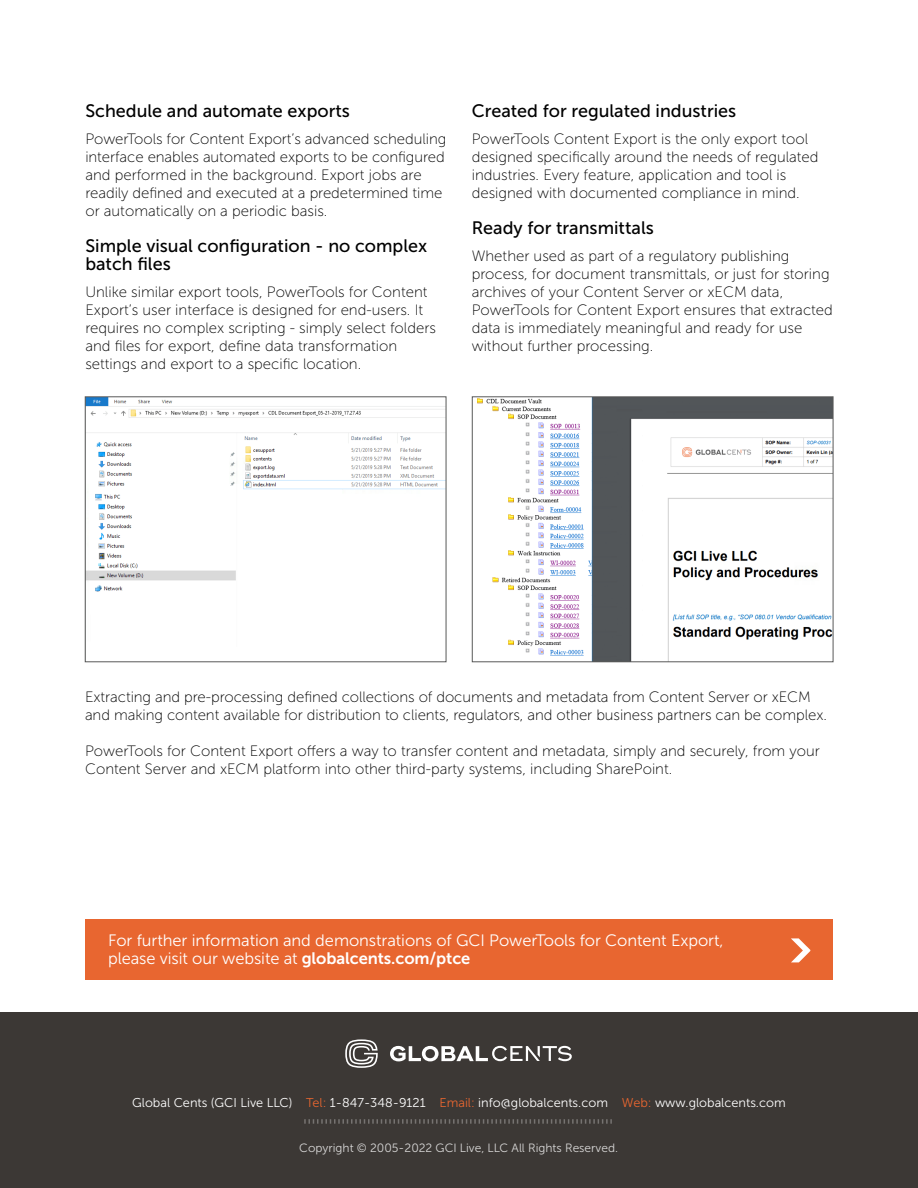
<style>
.page{position:relative;width:918px;height:1188px;background:#fff}
.page>*{position:absolute;margin:0;border:0;box-sizing:border-box;transform-origin:0 0}
.Heading_3{font:18px/18px "Museo Sans 500";color:#000}
.CTA{font:16.5px/18px "Museo Sans 300";letter-spacing:-.005em;color:#fff}
.t1{font:15px/18px "Museo Sans 100";color:#000}
.t2{font:12.75px "Museo Sans 300";color:#fff}
.t3{font:12px "Museo Sans 300";color:#fff}
.s1{font-family:"Museo Sans 700"}
.s2{color:#e86630}
</style>
<div class="page">
<div style="left:0;top:1012px;width:918px;height:176px;background:#3c3835"></div>
<svg style="left:304px;top:1119px;width:308px;height:5px"></svg>
<svg style="left:390px;top:1046px;width:182px;height:15px"></svg>
<svg style="left:345px;top:1039px;width:33px;height:29px"></svg>
<svg style="left:84px;top:396px;width:363px;height:267px"></svg>
<svg style="left:472px;top:396px;width:362px;height:267px"></svg>
<div style="left:85px;top:919px;width:748px;height:61px;background:#e86630"></div>
<svg style="left:791px;top:938px;width:19px;height:24px"></svg>
<p class="Heading_3" style="left:85px;top:102px;width:266px">Schedule and automate exports</p>
<p class="t1" style="left:85px;top:130px;width:362px">PowerTools for Content Export’s advanced scheduling interface enables automated exports to be configured and performed in the background. Export jobs are readily defined and executed at a predetermined time or automatically on a periodic basis.</p>
<p class="Heading_3" style="left:85px;top:237px;width:343px">Simple visual configuration - no complex batch files</p>
<p class="t1" style="left:85px;top:283px;width:352px">Unlike similar export tools, PowerTools for Content Export’s user interface is designed for end-users. It requires no complex scripting - simply select folders and files for export, define data transformation settings and export to a specific location.</p>
<p class="Heading_3" style="left:472px;top:102px;width:266px">Created for regulated industries</p>
<p class="t1" style="left:472px;top:130px;width:348px">PowerTools Content Export is the only export tool designed specifically around the needs of regulated industries. Every feature, application and tool is designed with documented compliance in mind.</p>
<p class="Heading_3" style="left:472px;top:219px;width:184px">Ready for transmittals</p>
<p class="t1" style="left:472px;top:247px;width:363px">Whether used as part of a regulatory publishing process, for document transmittals, or just for storing archives of your Content Server or xECM data, PowerTools for Content Export ensures that extracted data is immediately meaningful and ready for use without further processing.</p>
<p class="t1" style="left:85px;top:688px;width:743px">Extracting and pre-processing defined collections of documents and metadata from Content Server or xECM and making content available for distribution to clients, regulators, and other business partners can be complex.</p>
<p class="t1" style="left:85px;top:742px;width:736px">PowerTools for Content Export offers a way to transfer content and metadata, simply and securely, from your<br>Content Server and xECM platform into other third-party systems, including SharePoint.</p>
<p class="CTA" style="left:108px;top:932px;width:617px">For further information and demonstrations of GCI PowerTools for Content Export, please visit our website at <span class="s1">globalcents.com/ptce</span></p>
<p class="t2" style="left:132px;top:1096px;width:655px">Global Cents (GCI Live LLC) <span class="s2">Tel:</span> 1-847-348-9121 <span class="s2">Email:</span> info@globalcents.com <span class="s2">Web:</span> www.globalcents.com</p>
<p class="t3" style="left:299px;top:1141px;width:320px">Copyright © 2005-2022 GCI Live, LLC All Rights Reserved.</p>
</div>
